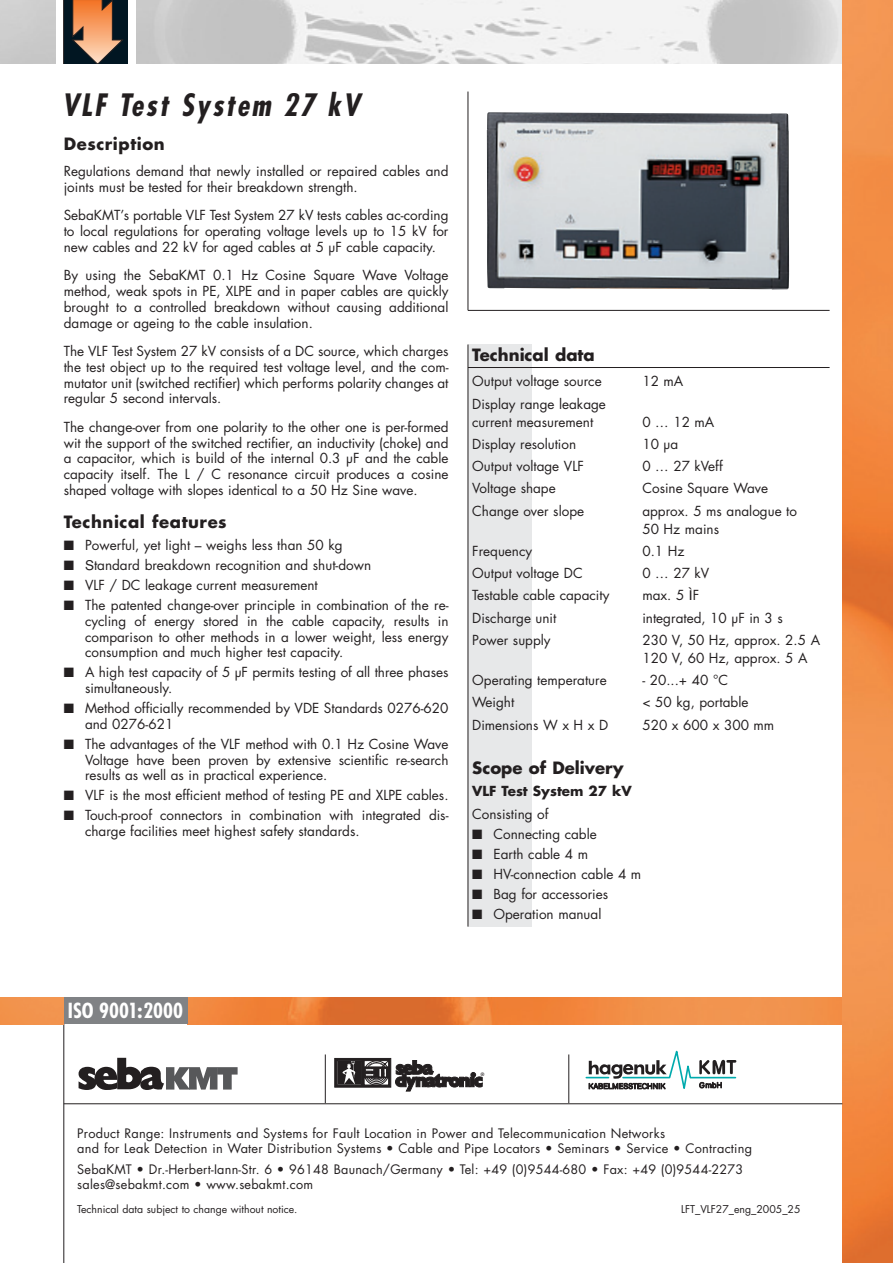
<style>
.page{position:relative;width:893px;height:1263px;background:#fff}
.page>*{position:absolute;margin:0;border:0;box-sizing:border-box;transform-origin:0 0}
.t1{font:italic 700 condensed 30px "Futura";color:#231f20}
.t2{font:700 condensed 20.25px "Futura";color:#fff}
.t3{font:700 16.5px "Futura";color:#231f20}
.t4{font:700 16.5px "Futura";letter-spacing:.025em;color:#231f20}
.t5{font:13.5px/15.8px "Futura";color:#231f20}
.t6{font:700 13.5px "Futura";color:#231f20}
.t7{font:12.75px/15px "Futura";letter-spacing:.02em;color:#231f20}
.t8{font:10.5px "Futura";color:#231f20}
.t9{font:600 4.65px "Avant Garde";color:#231f20}
.s1{font-family:"Helvetica"}
.s2{font-family:"Lucida Grande"}
</style>
<div class="page">
<hr style="left:63px;top:1019px;width:1px;height:244px;background:#231f20">
<div style="left:0;top:997px;width:64px;height:27px;background:#f2934e"></div>
<img style="left:187px;top:997px;width:655px;height:27px">
<div style="left:468px;top:344px;width:63px;height:583px;background:#e7e8e9"></div>
<img style="left:136px;top:0;width:706px;height:64px">
<img style="left:842px;top:0;width:50px;height:1263px">
<hr style="left:64px;top:1103px;width:778px;height:1px;background:#231f20">
<hr style="left:325px;top:1054px;width:1px;height:49px;background:#231f20">
<hr style="left:568px;top:1054px;width:1px;height:49px;background:#231f20">
<svg style="left:335px;top:1058px;width:147px;height:33px"></svg>
<svg style="left:586px;top:1050px;width:151px;height:40px"></svg>
<svg style="left:64px;top:0;width:64px;height:64px;background:#785843"></svg>
<hr style="left:468px;top:367px;width:361px;height:1px;background:#231f20">
<hr style="left:467px;top:344px;width:1px;height:583px;background:#231f20">
<svg style="left:79px;top:1058px;width:158px;height:32px"></svg>
<hr style="left:468px;top:310px;width:361px;height:1px;background:#231f20">
<hr style="left:467px;top:92px;width:1px;height:218px;background:#231f20">
<img style="left:487px;top:112px;width:302px;height:178px">
<div style="left:64px;top:997px;width:123px;height:27px;background:#808285"></div>
<h1 class="t1" style="left:62px;top:91px;width:304px">VLF Test System 27 kV</h1>
<p class="t4" style="left:64px;top:136px;width:102px">Description</p>
<p class="t5" style="left:64px;top:164px;width:386px">Regulations demand that newly installed or repaired cables and joints must be tested for their breakdown strength.</p>
<p class="t5" style="left:64px;top:209px;width:386px;text-align:justify">SebaKMT’s portable VLF Test System 27 kV tests cables ac-cording to local regulations for operating voltage levels up to 15 kV for new cables and 22 kV for aged cables at 5 µF cable capacity.</p>
<p class="t5" style="left:64px;top:269px;width:386px;text-align:justify">By using the SebaKMT 0.1 Hz Cosine Square Wave Voltage method, weak spots in PE, XLPE and in paper cables are quickly brought to a controlled breakdown without causing additional damage or ageing to the cable insulation.</p>
<p class="t5" style="left:64px;top:344px;width:386px;text-align:justify">The VLF Test System 27 kV consists of a DC source, which charges the test object up to the required test voltage level, and the com&shy;mutator unit (switched rectifier) which performs polarity changes at regular 5 second intervals.</p>
<p class="t5" style="left:64px;top:420px;width:386px;text-align:justify">The change-over from one polarity to the other one is per-formed wit the support of the switched rectifier, an inductivity (choke) and a capacitor, which is build of the internal 0.3 µF and the cable capacity itself. The L / C resonance circuit produces a cosine shaped voltage with slopes identical to a 50 Hz Sine wave.</p>
<p class="t4" style="left:64px;top:514px;width:164px">Technical features</p>
<p class="t5" style="left:64px;top:538px;width:280px">■ Powerful, yet light – weighs less than 50 kg</p>
<p class="t5" style="left:64px;top:558px;width:309px">■ <span class="s1">S</span>tandard breakdown recognition and shut-down</p>
<p class="t5" style="left:64px;top:578px;width:255px">■ VLF / DC leakage current measurement</p>
<p class="t5" style="left:85px;top:598px;width:365px;text-align:justify;text-indent:-21px">■ The patented change-over principle in combination of the re&shy;cycling of energy stored in the cable capacity, results in comparison to other methods in a lower weight, less energy consumption and much higher test capacity.</p>
<p class="t5" style="left:85px;top:666px;width:365px;text-indent:-21px">■ A high test capacity of 5 µF permits testing of all three phases simultaneously.</p>
<p class="t5" style="left:85px;top:701px;width:365px;text-indent:-21px">■ Method officially recommended by VDE Standards 0276-620 and 0276-621</p>
<p class="t5" style="left:85px;top:737px;width:365px;text-align:justify;text-indent:-21px">■ The advantages of the VLF method with 0.1 Hz Cosine Wave Voltage have been proven by extensive scientific re-search results as well as in practical experience.</p>
<p class="t5" style="left:64px;top:789px;width:386px">■ VLF is the most efficient method of testing PE and XLPE cables.</p>
<p class="t5" style="left:85px;top:809px;width:365px;text-indent:-21px">■ Touch-proof connectors in combination with integrated dis&shy;charge facilities meet highest safety standards.</p>
<p class="t3" style="left:472px;top:348px;width:124px">Technical data</p>
<p class="t5" style="left:472px;top:375px;width:131px">Output voltage source</p>
<p class="t5" style="left:642px;top:375px;width:43px">12 mA</p>
<p class="t5" style="left:472px;top:396px;width:135px;line-height:18px">Display range leakage current measurement</p>
<p class="t5" style="left:642px;top:415px;width:73px">0 … 12 mA</p>
<p class="t5" style="left:472px;top:437px;width:105px">Display resolution</p>
<p class="t5" style="left:642px;top:437px;width:37px">10 µa</p>
<p class="t5" style="left:472px;top:459px;width:113px">Output voltage VLF</p>
<p class="t5" style="left:642px;top:459px;width:82px">0 … 27 kVeff</p>
<p class="t5" style="left:472px;top:482px;width:85px">Voltage shape</p>
<p class="t5" style="left:642px;top:482px;width:127px">Cosine Square Wave</p>
<p class="t5" style="left:472px;top:504px;width:113px">Change over slope</p>
<p class="t5" style="left:642px;top:503px;width:156px;line-height:18px">approx. 5 ms analogue to<br>50 Hz mains</p>
<p class="t5" style="left:472px;top:544px;width:61px">Frequency</p>
<p class="t5" style="left:642px;top:544px;width:44px">0.1 Hz</p>
<p class="t5" style="left:472px;top:566px;width:112px">Output voltage DC</p>
<p class="t5" style="left:642px;top:566px;width:68px">0 … 27 kV</p>
<p class="t5" style="left:472px;top:589px;width:139px">Testable cable capacity</p>
<p class="t5" style="left:642px;top:589px;width:58px">max. 5 <span class="s2">Ì</span>F</p>
<p class="t5" style="left:472px;top:611px;width:86px">Discharge unit</p>
<p class="t5" style="left:642px;top:611px;width:142px">integrated, 10 µF in 3 s</p>
<p class="t5" style="left:472px;top:633px;width:80px">Power supply</p>
<p class="t5" style="left:642px;top:632px;width:179px;line-height:18px">230 V, 50 Hz, approx. 2.5 A<br>120 V, 60 Hz, approx. 5 A</p>
<p class="t5" style="left:472px;top:674px;width:136px">Operating temperature</p>
<p class="t5" style="left:642px;top:674px;width:87px">- 20...+ 40 °C</p>
<p class="t5" style="left:472px;top:696px;width:44px">Weight</p>
<p class="t5" style="left:642px;top:696px;width:108px">&lt; 50 kg, portable</p>
<p class="t5" style="left:472px;top:718px;width:138px">Dimensions W x H x D</p>
<p class="t5" style="left:642px;top:718px;width:133px">520 x 600 x 300 mm</p>
<p class="t3" style="left:472px;top:761px;width:153px">Scope of Delivery</p>
<p class="t6" style="left:472px;top:785px;width:161px">VLF Test System 27 kV</p>
<p class="t5" style="left:472px;top:807px;width:78px">Consisting of</p>
<p class="t5" style="left:472px;top:827px;width:126px">■ Connecting cable</p>
<p class="t5" style="left:472px;top:847px;width:117px">■ Earth cable 4 m</p>
<p class="t5" style="left:472px;top:867px;width:170px">■ HV-connection cable 4 m</p>
<p class="t5" style="left:472px;top:887px;width:137px">■ Bag for accessories</p>
<p class="t5" style="left:472px;top:907px;width:131px">■ Operation manual</p>
<h2 class="t2" style="left:68px;top:1001px;width:117px">ISO 9001:2000</h2>
<p class="t9" style="left:481px;top:1073px;width:5px">®</p>
<p class="t7" style="left:77px;top:1127px;width:676px">Product Range: Instruments and Systems for Fault Location in Power and Telecommunication Networks<br>and for Leak Detection in Water Distribution Systems • Cable and Pipe Locators • Seminars • Service • Contracting</p>
<p class="t7" style="left:77px;top:1163px;width:667px">SebaKMT • Dr.-Herbert-Iann-Str. 6 • 96148 Baunach/Germany • Tel: +49 (0)9544-680 • Fax: +49 (0)9544-2273 sales@sebakmt.com • www.sebakmt.com</p>
<p class="t8" style="left:77px;top:1204px;width:222px">Technical data subject to change without notice.</p>
<p class="t8" style="left:681px;top:1204px;width:121px">LFT_VLF27_eng_2005_25</p>
</div>
